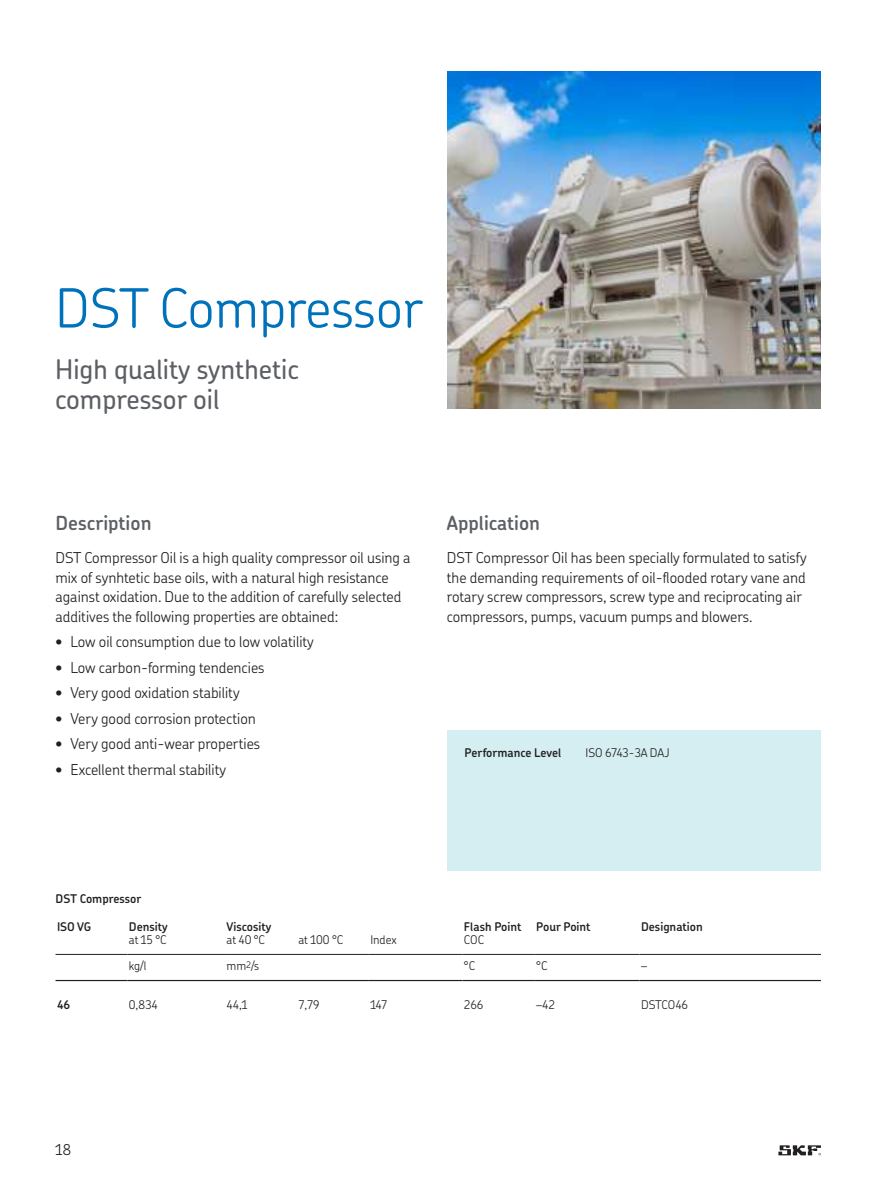
<style>
.page{position:relative;width:893px;height:1191px;background:#fff}
.page>*{position:absolute;margin:0;border:0;box-sizing:border-box;transform-origin:0 0}
.t1{font:300 54px "SKF Chevin OT";color:#0072bc}
.t2{font:500 27px/30px "SKF Chevin OT";color:#5c5f64}
.t3{font:600 19.5px "SKF Chevin OT";color:#5c5f64}
.t4{font:300 15px/19.5px "SKF Chevin OT";color:#231f20}
.t5{font:300 12px "SKF Chevin OT";color:#231f20}
.t6{font:600 12px "SKF Chevin OT";color:#231f20}
</style>
<div class="page">
<hr style="left:56px;top:954px;width:71px;height:1px;background:#231f20">
<hr style="left:56px;top:980px;width:71px;height:1px;background:#231f20">
<hr style="left:127px;top:954px;width:98px;height:1px;background:#231f20">
<hr style="left:127px;top:980px;width:98px;height:1px;background:#231f20">
<hr style="left:225px;top:954px;width:72px;height:1px;background:#231f20">
<hr style="left:225px;top:980px;width:72px;height:1px;background:#231f20">
<hr style="left:297px;top:954px;width:72px;height:1px;background:#231f20">
<hr style="left:297px;top:980px;width:72px;height:1px;background:#231f20">
<hr style="left:369px;top:954px;width:93px;height:1px;background:#231f20">
<hr style="left:369px;top:980px;width:93px;height:1px;background:#231f20">
<hr style="left:462px;top:954px;width:72px;height:1px;background:#231f20">
<hr style="left:462px;top:980px;width:72px;height:1px;background:#231f20">
<hr style="left:534px;top:954px;width:105px;height:1px;background:#231f20">
<hr style="left:534px;top:980px;width:105px;height:1px;background:#231f20">
<hr style="left:639px;top:954px;width:182px;height:1px;background:#231f20">
<hr style="left:639px;top:980px;width:182px;height:1px;background:#231f20">
<div style="left:447px;top:731px;width:373px;height:140px;background:#d5eef1"></div>
<img style="left:447px;top:71px;width:374px;height:338px">
<svg style="left:778px;top:1145px;width:43px;height:10px"></svg>
<h1 class="t1" style="left:55px;top:283px;width:369px">DST Compressor</h1>
<h2 class="t2" style="left:55px;top:356px;width:245px">High quality synthetic compressor oil</h2>
<h3 class="t3" style="left:56px;top:514px;width:97px">Description</h3>
<p class="t4" style="left:56px;top:549px;width:356px">DST Compressor Oil is a high quality compressor oil using a mix of synhtetic base oils, with a natural high resistance against oxidation Due to the addition of carefully selected additives the following properties are obtained:</p>
<p class="t4" style="left:56px;top:633px;width:260px">• Low oil consumption due to low volatility</p>
<p class="t4" style="left:56px;top:658px;width:210px">• Low carbon-forming tendencies</p>
<p class="t4" style="left:56px;top:684px;width:186px">• Very good oxidation stability</p>
<p class="t4" style="left:56px;top:709px;width:202px">• Very good corrosion protection</p>
<p class="t4" style="left:56px;top:735px;width:206px">• Very good anti-wear properties</p>
<p class="t4" style="left:56px;top:760px;width:172px">• Excellent thermal stability</p>
<h3 class="t3" style="left:447px;top:514px;width:95px">Application</h3>
<p class="t4" style="left:447px;top:549px;width:361px">DST Compressor Oil has been specially formulated to satisfy the demanding requirements of oil-flooded rotary vane and rotary screw compressors, screw type and reciprocating air compressors, pumps, vacuum pumps and blowers</p>
<p class="t6" style="left:464px;top:747px;width:98px">Performance Level</p>
<p class="t5" style="left:585px;top:747px;width:86px">ISO 6743-3A DAJ</p>
<p class="t6" style="left:56px;top:893px;width:87px">DST Compressor</p>
<p class="t6" style="left:57px;top:921px;width:36px">ISO VG</p>
<p class="t6" style="left:129px;top:921px;width:40px">Density</p>
<p class="t6" style="left:226px;top:921px;width:46px">Viscosity</p>
<p class="t6" style="left:464px;top:921px;width:128px">Flash Point Pour Point</p>
<p class="t6" style="left:641px;top:921px;width:63px">Designation</p>
<p class="t5" style="left:129px;top:934px;width:39px">at 15 °C</p>
<p class="t5" style="left:226px;top:934px;width:40px">at 40 °C</p>
<p class="t5" style="left:298px;top:934px;width:46px">at 100 °C</p>
<p class="t5" style="left:370px;top:934px;width:28px">Index</p>
<p class="t5" style="left:464px;top:934px;width:22px">COC</p>
<p class="t5" style="left:129px;top:960px;width:19px">kg/l</p>
<p class="t5" style="left:226px;top:960px;width:34px">mm<sup>2</sup>/s</p>
<p class="t5" style="left:464px;top:960px;width:13px">°C</p>
<p class="t5" style="left:536px;top:960px;width:13px">°C</p>
<p class="t5" style="left:641px;top:960px;width:8px">–</p>
<p class="t6" style="left:57px;top:1000px;width:15px">46</p>
<p class="t5" style="left:129px;top:1000px;width:30px">0,834</p>
<p class="t5" style="left:226px;top:1000px;width:23px">44,1</p>
<p class="t5" style="left:298px;top:1000px;width:23px">7,79</p>
<p class="t5" style="left:370px;top:1000px;width:18px">147</p>
<p class="t5" style="left:464px;top:1000px;width:21px">266</p>
<p class="t5" style="left:536px;top:1000px;width:20px">–42</p>
<p class="t5" style="left:641px;top:1000px;width:48px">DSTCO46</p>
<p class="t4" style="left:56px;top:1141px;width:17px">18</p>
</div>
